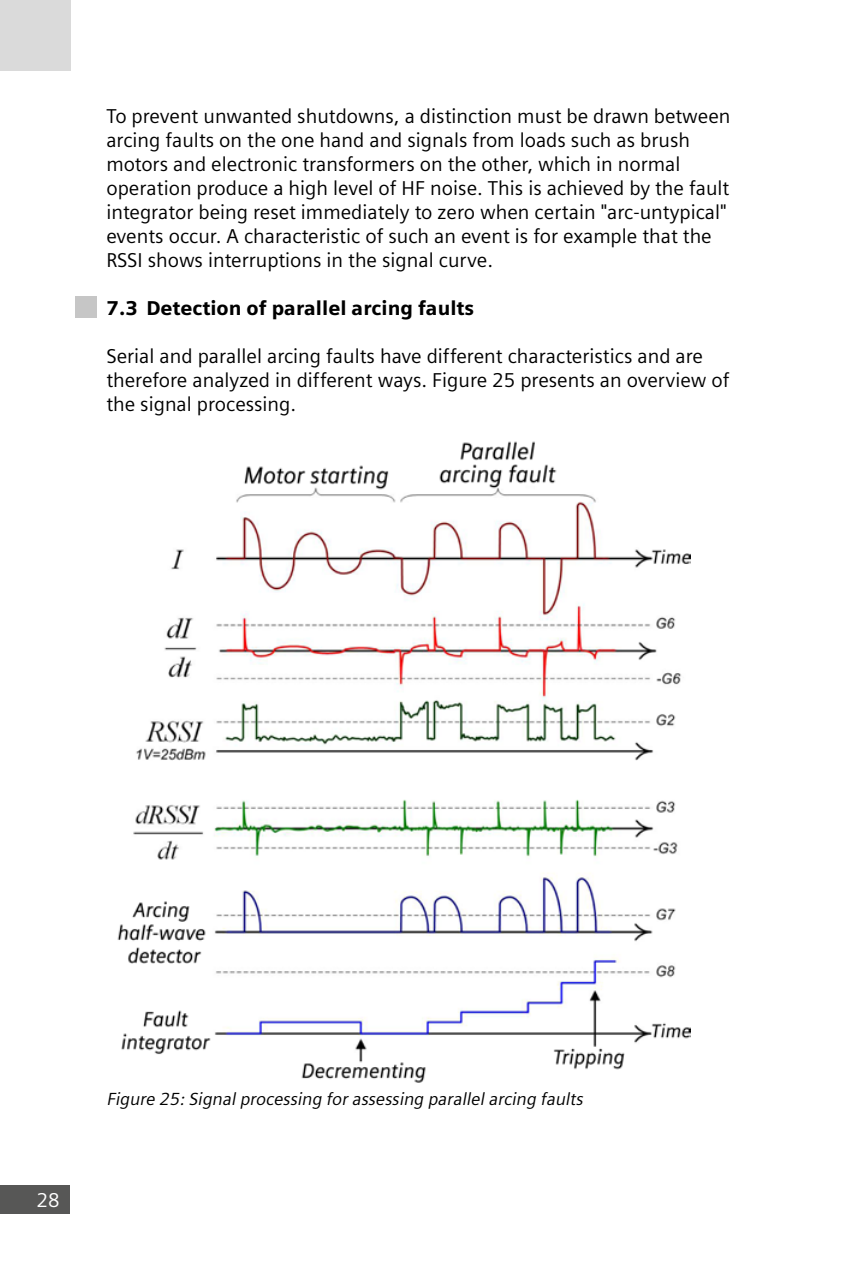
<style>
.page{position:relative;width:851px;height:1276px;background:#fff}
.page>*{position:absolute;margin:0;border:0;box-sizing:border-box;transform-origin:0 0}
.t1{font:20px/24px "Siemens Sans OT";color:#000}
.t2{font:900 20px "Siemens Sans OT";color:#000}
.t3{font:20px "Siemens Sans OT";color:#fff}
.t4{font:italic 17.5px "Siemens Sans OT";color:#000}
</style>
<div class="page">
<div style="left:0;top:0;width:71px;height:71px;background:#dadada"></div>
<img style="left:117px;top:441px;width:573px;height:642px">
<div style="left:0;top:1185px;width:70px;height:29px;background:#575756"></div>
<div style="left:75px;top:296px;width:21px;height:21px;background:#c6c6c6"></div>
<p class="t1" style="left:106px;top:104px;width:625px">To prevent unwanted shutdowns, a distinction must be drawn between arcing faults on the one hand and signals from loads such as brush motors and electronic transformers on the other, which in normal operation produce a high level of HF noise. This is achieved by the fault integrator being reset immediately to zero when certain "arc-untypical" events occur. A characteristic of such an event is for example that the RSSI shows interruptions in the signal curve.</p>
<p class="t2" style="left:106px;top:296px;width:369px">7.3 Detection of parallel arcing faults</p>
<p class="t1" style="left:106px;top:344px;width:624px">Serial and parallel arcing faults have different characteristics and are therefore analyzed in different ways. Figure 25 presents an overview of the signal processing.</p>
<p class="t3" style="left:37px;top:1189px;width:25px">28</p>
<p class="t4" style="left:106px;top:1088px;width:481px">Figure 25:Signalprocessing forassessing parallelarcing faults</p>
</div>
